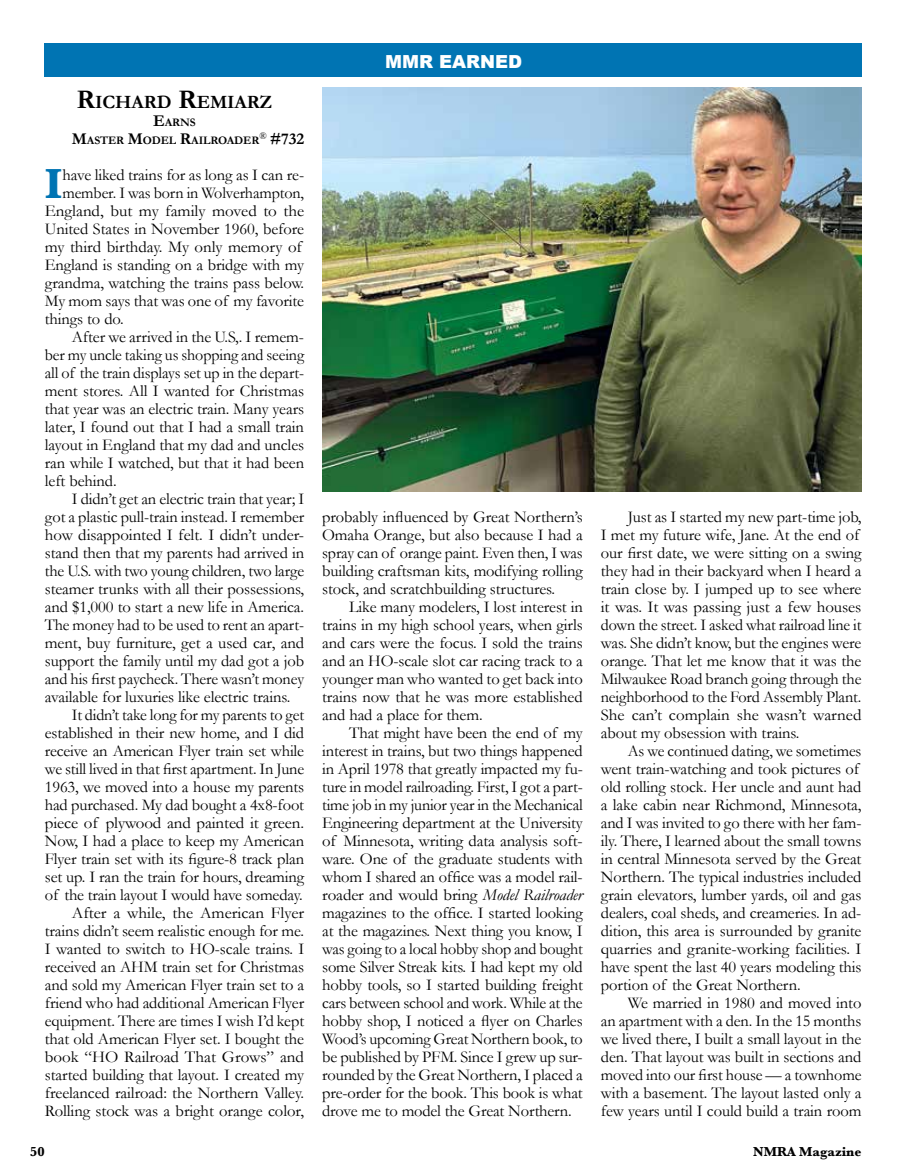
<style>
.page{position:relative;width:905px;height:1175px;background:#fff}
.page>*{position:absolute;margin:0;border:0;box-sizing:border-box;transform-origin:0 0}
.t1{font:700 43.65px "Baskerville";color:#0074b3}
.t2{font:700 18.9px "Garamond";letter-spacing:-.005em;color:#000}
.t3{font:900 18px "Arial";color:#fff}
.t4{font:16.5px/18px "Garamond";letter-spacing:-.005em;color:#000;text-align:justify}
.t5{font:700 16.5px "Garamond";color:#000}
.t6{font:700 13.5px "Baskerville";color:#000}
.t7{font:700 11.55px/18px "Garamond";letter-spacing:-.005em;color:#000;text-align:center}
.s1{font-size:27px}
.s2{font-size:16.5px}
.s3{font-style:italic}
</style>
<div class="page">
<div style="left:44px;top:44px;width:817px;height:33px;background:#0074b3"></div>
<img style="left:322px;top:87px;width:539px;height:404px">
<p class="t2" style="left:76px;top:91px;width:197px"><span class="s1">R</span>ICHARD <span class="s1">R</span>EMIARZ</p>
<p class="t7" style="left:72px;top:113px;width:189px"><span class="s2">E</span>ARNS<br><span class="s2">M</span>ASTER <span class="s2">M</span>ODEL <span class="s2">R</span>AILROADER</p>
<p class="t5" style="left:259px;top:129px;width:46px"><sup>®</sup> #732</p>
<h1 class="t1" style="left:45px;top:153px;width:19px">I</h1>
<p class="t4" style="left:62px;top:166px;width:243px">have liked trains for as long as I can re-</p>
<p class="t4" style="left:62px;top:184px;width:243px">member. I was born in Wolverhampton,</p>
<p class="t4" style="left:45px;top:202px;width:261px">England, but my family moved to the</p>
<p class="t4" style="left:45px;top:220px;width:261px">United States in November 1960, before</p>
<p class="t4" style="left:45px;top:238px;width:259px">my third birthday. My only memory of</p>
<p class="t4" style="left:45px;top:256px;width:261px">England is standing on a bridge with my</p>
<p class="t4" style="left:45px;top:274px;width:261px">grandma, watching the trains pass below.</p>
<p class="t4" style="left:45px;top:292px;width:261px">My mom says that was one of my favorite</p>
<p class="t4" style="left:45px;top:310px;width:80px">things to do.</p>
<p class="t4" style="left:72px;top:328px;width:234px">After we arrived in the U.S,. I remem-</p>
<p class="t4" style="left:45px;top:346px;width:261px">ber my uncle taking us shopping and seeing</p>
<p class="t4" style="left:45px;top:364px;width:261px">all of the train displays set up in the depart-</p>
<p class="t4" style="left:45px;top:382px;width:261px">ment stores. All I wanted for Christmas</p>
<p class="t4" style="left:45px;top:400px;width:261px">that year was an electric train. Many years</p>
<p class="t4" style="left:45px;top:418px;width:261px">later, I found out that I had a small train</p>
<p class="t4" style="left:45px;top:436px;width:261px">layout in England that my dad and uncles</p>
<p class="t4" style="left:45px;top:454px;width:261px">ran while I watched, but that it had been</p>
<p class="t4" style="left:45px;top:472px;width:73px">left behind.</p>
<p class="t4" style="left:72px;top:490px;width:234px">I didn’t get an electric train that year; I</p>
<p class="t4" style="left:45px;top:508px;width:261px">got a plastic pull-train instead. I remember</p>
<p class="t4" style="left:45px;top:526px;width:261px">how disappointed I felt. I didn’t under-</p>
<p class="t4" style="left:45px;top:544px;width:261px">stand then that my parents had arrived in</p>
<p class="t4" style="left:45px;top:562px;width:261px">the U.S. with two young children, two large</p>
<p class="t4" style="left:45px;top:580px;width:261px">steamer trunks with all their possessions,</p>
<p class="t4" style="left:45px;top:598px;width:261px">and $1,000 to start a new life in America.</p>
<p class="t4" style="left:45px;top:616px;width:261px">The money had to be used to rent an apart-</p>
<p class="t4" style="left:45px;top:634px;width:261px">ment, buy furniture, get a used car, and</p>
<p class="t4" style="left:45px;top:652px;width:261px">support the family until my dad got a job</p>
<p class="t4" style="left:45px;top:670px;width:261px">and his first paycheck. There wasn’t money</p>
<p class="t4" style="left:45px;top:688px;width:247px">available for luxuries like electric trains.</p>
<p class="t4" style="left:72px;top:706px;width:234px">It didn’t take long for my parents to get</p>
<p class="t4" style="left:45px;top:724px;width:261px">established in their new home, and I did</p>
<p class="t4" style="left:45px;top:742px;width:261px">receive an American Flyer train set while</p>
<p class="t4" style="left:45px;top:760px;width:261px">we still lived in that first apartment. In June</p>
<p class="t4" style="left:45px;top:778px;width:261px">1963, we moved into a house my parents</p>
<p class="t4" style="left:45px;top:796px;width:261px">had purchased. My dad bought a 4x8-foot</p>
<p class="t4" style="left:45px;top:814px;width:261px">piece of plywood and painted it green.</p>
<p class="t4" style="left:45px;top:832px;width:261px">Now, I had a place to keep my American</p>
<p class="t4" style="left:45px;top:850px;width:261px">Flyer train set with its figure-8 track plan</p>
<p class="t4" style="left:45px;top:868px;width:261px">set up. I ran the train for hours, dreaming</p>
<p class="t4" style="left:45px;top:886px;width:259px">of the train layout I would have someday.</p>
<p class="t4" style="left:72px;top:904px;width:234px">After a while, the American Flyer</p>
<p class="t4" style="left:45px;top:922px;width:261px">trains didn’t seem realistic enough for me.</p>
<p class="t4" style="left:45px;top:940px;width:261px">I wanted to switch to HO-scale trains. I</p>
<p class="t4" style="left:45px;top:958px;width:261px">received an AHM train set for Christmas</p>
<p class="t4" style="left:45px;top:976px;width:261px">and sold my American Flyer train set to a</p>
<p class="t4" style="left:45px;top:994px;width:261px">friend who had additional American Flyer</p>
<p class="t4" style="left:45px;top:1012px;width:261px">equipment. There are times I wish I’d kept</p>
<p class="t4" style="left:45px;top:1030px;width:261px">that old American Flyer set. I bought the</p>
<p class="t4" style="left:45px;top:1048px;width:261px">book “HO Railroad That Grows” and</p>
<p class="t4" style="left:45px;top:1066px;width:261px">started building that layout. I created my</p>
<p class="t4" style="left:45px;top:1084px;width:261px">freelanced railroad: the Northern Valley.</p>
<p class="t4" style="left:45px;top:1102px;width:261px">Rolling stock was a bright orange color,</p>
<p class="t3" style="left:385px;top:49px;width:138px">MMR EARNED</p>
<p class="t4" style="left:322px;top:508px;width:262px">probably influenced by Great Northern’s Omaha Orange, but also because I had a spray can of orange paint. Even then, I was building craftsman kits, modifying rolling stock, and scratchbuilding structures.</p>
<p class="t4" style="left:322px;top:598px;width:262px;text-indent:27px">Like many modelers, I lost interest in trains in my high school years, when girls and cars were the focus. I sold the trains and an HO-scale slot car racing track to a younger man who wanted to get back into trains now that he was more established and had a place for them.</p>
<p class="t4" style="left:322px;top:724px;width:262px;text-indent:27px">That might have been the end of my interest in trains, but two things happened in April 1978 that greatly impacted my fu&shy;ture in model railroading. First, I got a part&shy;time job in my junior year in the Mechanical Engineering department at the University of Minnesota, writing data analysis soft&shy;ware. One of the graduate students with whom I shared an office was a model rail&shy;roader and would bring <span class="s3">Model Railroader </span>magazines to the office. I started looking at the magazines. Next thing you know, I was going to a local hobby shop and bought some Silver Streak kits. I had kept my old hobby tools, so I started building freight cars between school and work. While at the hobby shop, I noticed a flyer on Charles Wood’s upcoming Great Northern book, to be published by PFM. Since I grew up sur&shy;rounded by the Great Northern, I placed a pre-order for the book. This book is what drove me to model the Great Northern.</p>
<p class="t4" style="left:600px;top:508px;width:262px;text-align:left;text-indent:27px">Just as I started my new part-time job, I met my future wife, Jane. At the end of our first date, we were sitting on a swing they had in their backyard when I heard a train close by. I jumped up to see where it was. It was passing just a few houses down the street. I asked what railroad line it was. She didn’t know, but the engines were orange. That let me know that it was the Milwaukee Road branch going through the neighborhood to the Ford Assembly Plant.<br>She can’t complain she wasn’t warned about my obsession with trains.</p>
<p class="t4" style="left:600px;top:742px;width:262px;text-align:left;text-indent:27px">As we continued dating, we sometimes went train-watching and took pictures of old rolling stock. Her uncle and aunt had a lake cabin near Richmond, Minnesota, and I was invited to go there with her fam&shy;ily. There, I learned about the small towns in central Minnesota served by the Great Northern. The typical industries included grain elevators, lumber yards, oil and gas dealers, coal sheds, and creameries. In ad&shy;dition, this area is surrounded by granite quarries and granite-working facilities. I have spent the last 40 years modeling this portion of the Great Northern.</p>
<p class="t4" style="left:600px;top:994px;width:262px;text-indent:27px">We married in 1980 and moved into an apartment with a den. In the 15 months we lived there, I built a small layout in the den. That layout was built in sections and moved into our first house — a townhome with a basement. The layout lasted only a few years until I could build a train room</p>
<p class="t6" style="left:30px;top:1142px;width:16px">50</p>
<p class="t6" style="left:753px;top:1142px;width:110px">NMRA Magazine</p>
</div>
